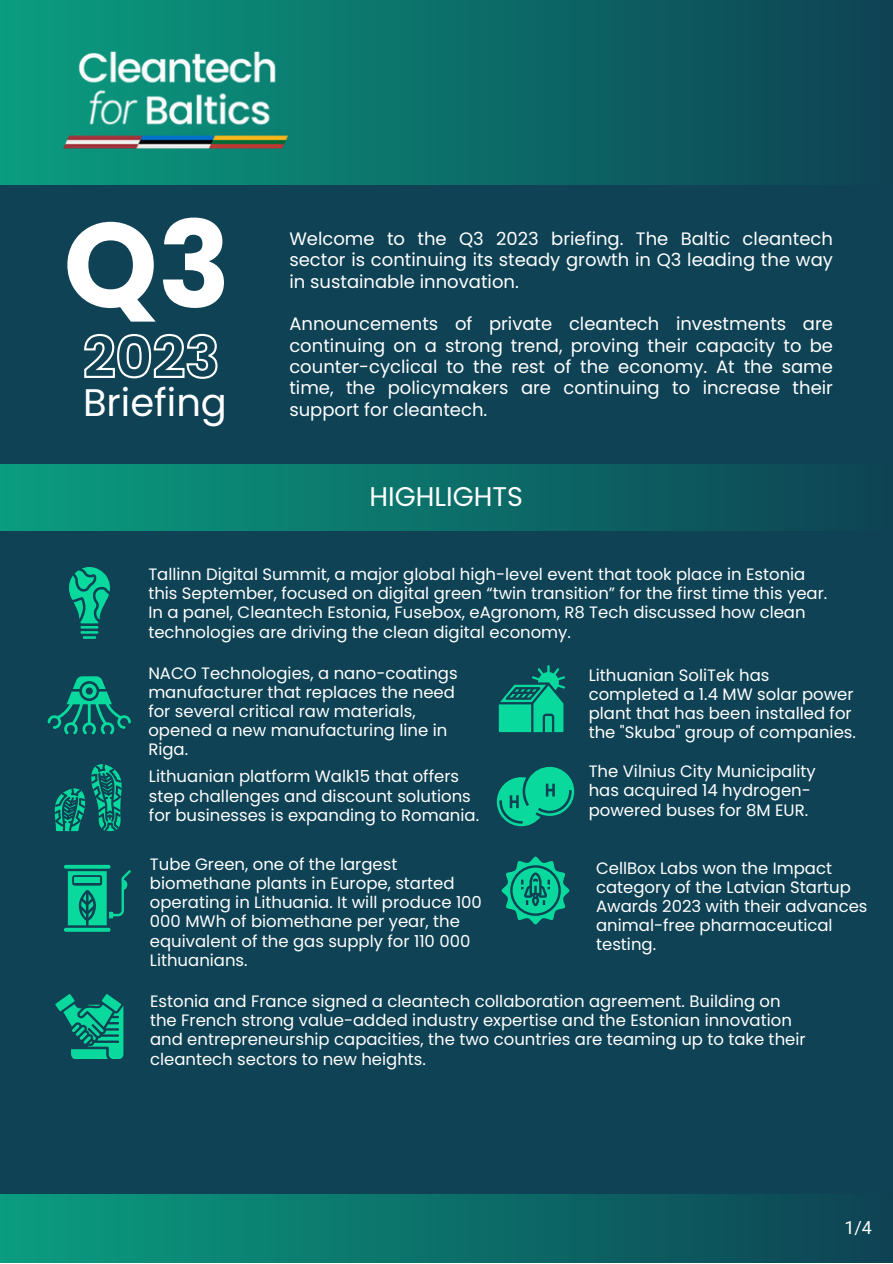
<style>
.page{position:relative;width:893px;height:1264px;background:#fff}
.page>*{position:absolute;margin:0;border:0;box-sizing:border-box;transform-origin:0 0}
.t1{font:700 119.85px "Poppins";color:#fff}
.t2{font:38.4px "Poppins";color:#fff}
.t3{font:27px "Poppins";color:#fff}
.t4{font:18px/21.3px "Poppins";color:#fff;text-align:justify}
.t5{font:18px "Roboto";color:#fff}
.t6{font:16.5px/19px "Poppins";color:#fff}
</style>
<div class="page">
<div style="left:0;top:0;width:892px;height:1262px;background:#0e4254"></div>
<div style="left:0;top:0;width:892px;height:185px;background:linear-gradient(to right,#0b9d80,#0e4253)"></div>
<div style="left:0;top:1194px;width:892px;height:68px;background:linear-gradient(to right,#0b9d80,#0e4253)"></div>
<div style="left:0;top:464px;width:892px;height:66px;background:linear-gradient(to right,#0b9d80,#0e4353)"></div>
<img style="left:63px;top:51px;width:234px;height:98px">
<svg style="left:48px;top:676px;width:83px;height:58px"></svg>
<svg style="left:501px;top:856px;width:68px;height:68px"></svg>
<svg style="left:64px;top:864px;width:46px;height:4px"></svg>
<svg style="left:64px;top:927px;width:46px;height:4px"></svg>
<svg style="left:68px;top:870px;width:63px;height:55px"></svg>
<svg style="left:55px;top:788px;width:30px;height:43px"></svg>
<svg style="left:91px;top:764px;width:31px;height:67px"></svg>
<svg style="left:498px;top:665px;width:67px;height:67px"></svg>
<svg style="left:55px;top:994px;width:68px;height:64px"></svg>
<svg style="left:69px;top:567px;width:41px;height:71px"></svg>
<svg style="left:496px;top:767px;width:78px;height:59px"></svg>
<svg style="left:84px;top:333px;width:134px;height:46px"></svg>
<p class="t1" style="left:63px;top:181px;width:169px">Q3</p>
<p class="t2" style="left:83px;top:376px;width:145px">Briefing</p>
<p class="t4" style="left:289px;top:228px;width:545px">Welcome to the Q3 2023 briefing. The Baltic cleantech sector is continuing its steady growth in Q3 leading the way in sustainable innovation.</p>
<p class="t4" style="left:289px;top:313px;width:545px">Announcements of private cleantech investments are continuing on a strong trend, proving their capacity to be counter-cyclical to the rest of the economy. At the same time, the policymakers are continuing to increase their support for cleantech.</p>
<p class="t3" style="left:369px;top:477px;width:155px">HIGHLIGHTS</p>
<p class="t6" style="left:148px;top:565px;width:680px">Tallinn Digital Summit, a major global high-level event that took place in Estonia this September, focused on digital green “twin transition” for the first time this year.<br>In a panel, Cleantech Estonia, Fusebox, eAgronom, R8 Tech discussed how clean technologies are driving the clean digital economy.</p>
<p class="t6" style="left:148px;top:663px;width:311px">NACO Technologies, a nano-coatings manufacturer that replaces the need for several critical raw materials, opened a new manufacturing line in<br>Riga.</p>
<p class="t6" style="left:588px;top:665px;width:269px">Lithuanian SoliTek has completed a 1.4 MW solar power plant that has been installed for the "Skuba" group of companies.</p>
<p class="t6" style="left:149px;top:767px;width:332px">Lithuanian platform Walk15 that offers step challenges and discount solutions for businesses is expanding to Romania.</p>
<p class="t6" style="left:150px;top:854px;width:333px">Tube Green, one of the largest biomethane plants in Europe, started operating in Lithuania. It will produce 100<br>000 MWh of biomethane per year, the equivalent of the gas supply for 110 000<br>Lithuanians.</p>
<p class="t6" style="left:588px;top:762px;width:228px">The Vilnius City Municipality has acquired 14 hydrogen&shy;powered buses for 8M EUR.</p>
<p class="t6" style="left:596px;top:858px;width:273px">CellBox Labs won the Impact category of the Latvian Startup<br>Awards 2023 with their advances animal-free pharmaceutical testing.</p>
<p class="t6" style="left:150px;top:991px;width:657px">Estonia and France signed a cleantech collaboration agreement. Building on the French strong value-added industry expertise and the Estonian innovation and entrepreneurship capacities, the two countries are teaming up to take their cleantech sectors to new heights.</p>
<p class="t5" style="left:844px;top:1216px;width:29px">1/4</p>
</div>
